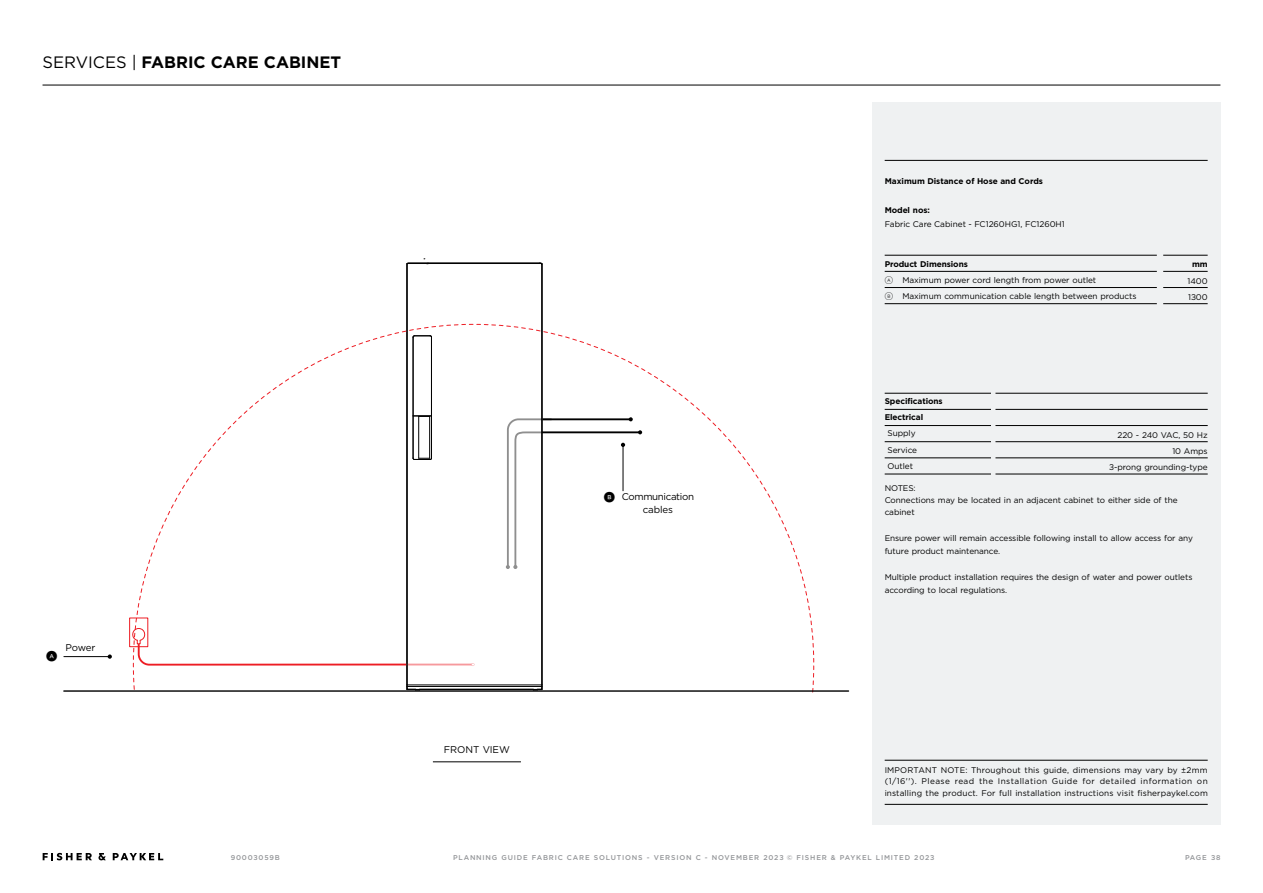
<style>
.page{position:relative;width:1263px;height:893px;background:#fff}
.page>*{position:absolute;margin:0;border:0;box-sizing:border-box;transform-origin:0 0}
.t1{font:700 16.5px "Gotham";color:#000}
.t2{font:700 11.25px "Gotham FP Nos";color:#000}
.t3{font:9.75px/13.5px "Gotham";letter-spacing:-.025em;color:#000;text-align:center}
.t4{font:8.25px/11.2px "Gotham";letter-spacing:-.01em;color:#000}
.t5{font:700 8.25px/16.2px "Gotham";letter-spacing:-.01em;color:#000}
.t6{font:500 6.9px "Gotham";letter-spacing:.115em;color:#939598}
.s1{font-weight:400}
.s2{font-family:"Gotham FP Nos";font-weight:300}
</style>
<div class="page">
<hr style="left:43px;top:85px;width:1177px;height:1px;background:#000">
<div style="left:872px;top:102px;width:348px;height:723px;background:#eff1f2"></div>
<hr style="left:885px;top:760px;width:323px;height:1px;background:#000">
<hr style="left:885px;top:804px;width:323px;height:1px;background:#000">
<svg style="left:43px;top:853px;width:49px;height:7px"></svg>
<svg style="left:98px;top:853px;width:8px;height:7px"></svg>
<svg style="left:113px;top:853px;width:50px;height:7px"></svg>
<svg style="left:406px;top:262px;width:137px;height:61px"></svg>
<hr style="left:64px;top:656px;width:46px;height:1px;background:#000">
<svg style="left:108px;top:654px;width:4px;height:5px"></svg>
<svg style="left:132px;top:323px;width:683px;height:370px"></svg>
<hr style="left:408px;top:664px;width:65px;height:1px;background:#ed1d24">
<div style="left:129px;top:617px;width:19px;height:30px;border:1px solid #ed1d24"></div>
<svg style="left:130px;top:628px;width:278px;height:38px"></svg>
<hr style="left:64px;top:690px;width:784px;height:2px;background:#010101">
<svg style="left:506px;top:418px;width:46px;height:151px"></svg>
<hr style="left:543px;top:418px;width:88px;height:2px;background:#000">
<svg style="left:629px;top:417px;width:4px;height:4px"></svg>
<hr style="left:542px;top:431px;width:98px;height:2px;background:#000">
<svg style="left:638px;top:430px;width:4px;height:4px"></svg>
<hr style="left:885px;top:160px;width:323px;height:1px;background:#000">
<hr style="left:885px;top:271px;width:272px;height:1px;background:#000">
<hr style="left:885px;top:287px;width:272px;height:1px;background:#000">
<hr style="left:1163px;top:271px;width:45px;height:1px;background:#000">
<hr style="left:1163px;top:287px;width:45px;height:1px;background:#000">
<hr style="left:885px;top:255px;width:272px;height:1px;background:#000">
<hr style="left:1163px;top:255px;width:45px;height:1px;background:#000">
<hr style="left:1163px;top:303px;width:45px;height:1px;background:#000">
<hr style="left:885px;top:303px;width:272px;height:1px;background:#000">
<hr style="left:885px;top:393px;width:106px;height:1px;background:#000">
<hr style="left:995px;top:393px;width:213px;height:1px;background:#000">
<hr style="left:885px;top:409px;width:106px;height:1px;background:#000">
<hr style="left:995px;top:409px;width:213px;height:1px;background:#000">
<hr style="left:885px;top:425px;width:106px;height:1px;background:#000">
<hr style="left:885px;top:441px;width:106px;height:1px;background:#000">
<hr style="left:885px;top:458px;width:106px;height:1px;background:#000">
<hr style="left:995px;top:425px;width:213px;height:1px;background:#000">
<hr style="left:995px;top:441px;width:213px;height:1px;background:#000">
<hr style="left:995px;top:458px;width:213px;height:1px;background:#000">
<hr style="left:885px;top:474px;width:106px;height:1px;background:#000">
<hr style="left:995px;top:474px;width:213px;height:1px;background:#000">
<hr style="left:433px;top:761px;width:88px;height:1px;background:#000">
<h1 class="t1" style="left:43px;top:51px;width:300px"><span class="s1">SERVICES |</span> FABRIC CARE CABINET</h1>
<h2 class="t2" style="left:46px;top:650px;width:13px">a</h2>
<p class="t3" style="left:65px;top:640px;width:32px">Power</p>
<p class="t3" style="left:444px;top:743px;width:67px">FRONT VIEW</p>
<h2 class="t2" style="left:604px;top:492px;width:13px">b</h2>
<p class="t3" style="left:622px;top:489px;width:74px">Communication cables</p>
<p class="t5" style="left:885px;top:173px;width:160px">Maximum Distance of Hose and Cords</p>
<p class="t5" style="left:885px;top:202px;width:47px">Model nos:</p>
<p class="t4" style="left:885px;top:218px;width:182px">Fabric Care Cabinet - FC1260HG1, FC1260H1</p>
<p class="t5" style="left:885px;top:256px;width:85px">Product Dimensions</p>
<p class="t5" style="left:1192px;top:256px;width:17px">mm</p>
<p class="t4" style="left:885px;top:274px;width:213px"><span class="s2">a</span> Maximum power cord length from power outlet</p>
<p class="t4" style="left:1187px;top:275px;width:22px">1400</p>
<p class="t4" style="left:885px;top:291px;width:253px"><span class="s2">b</span> Maximum communication cable length between products</p>
<p class="t4" style="left:1188px;top:291px;width:21px">1300</p>
<p class="t5" style="left:885px;top:393px;width:60px">Specifications<br>Electrical</p>
<p class="t4" style="left:887px;top:428px;width:29px">Supply</p>
<p class="t4" style="left:1117px;top:429px;width:92px">220 - 240 VAC, 50 Hz</p>
<p class="t4" style="left:887px;top:444px;width:31px">Service</p>
<p class="t4" style="left:1172px;top:445px;width:37px">10 Amps</p>
<p class="t4" style="left:887px;top:460px;width:27px">Outlet</p>
<p class="t4" style="left:1109px;top:461px;width:100px">3-prong grounding-type</p>
<p class="t4" style="left:885px;top:482px;width:294px;line-height:12px">NOTES:<br>Connections may be located in an adjacent cabinet to either side of the cabinet</p>
<p class="t4" style="left:885px;top:531px;width:310px;line-height:13.5px">Ensure power will remain accessible following install to allow access for any future product maintenance.</p>
<p class="t4" style="left:885px;top:570px;width:309px;line-height:13.5px">Multiple product installation requires the design of water and power outlets according to local regulations.</p>
<p class="t4" style="left:885px;top:764px;width:325px;text-align:justify">IMPORTANT NOTE: Throughout this guide, dimensions may vary by ±2mm (1/16''). Please read the Installation Guide for detailed information on installing the product. For full installation instructions visit fisherpaykel.com</p>
<p class="t6" style="left:231px;top:853px;width:51px">90003059B</p>
<p class="t6" style="left:453px;top:853px;width:483px">PLANNING GUIDE FABRIC CARE SOLUTIONS - VERSION C - NOVEMBER 2023 © FISHER &amp; PAYKEL LIMITED 2023</p>
<p class="t6" style="left:1185px;top:853px;width:37px">PAGE 38</p>
</div>
